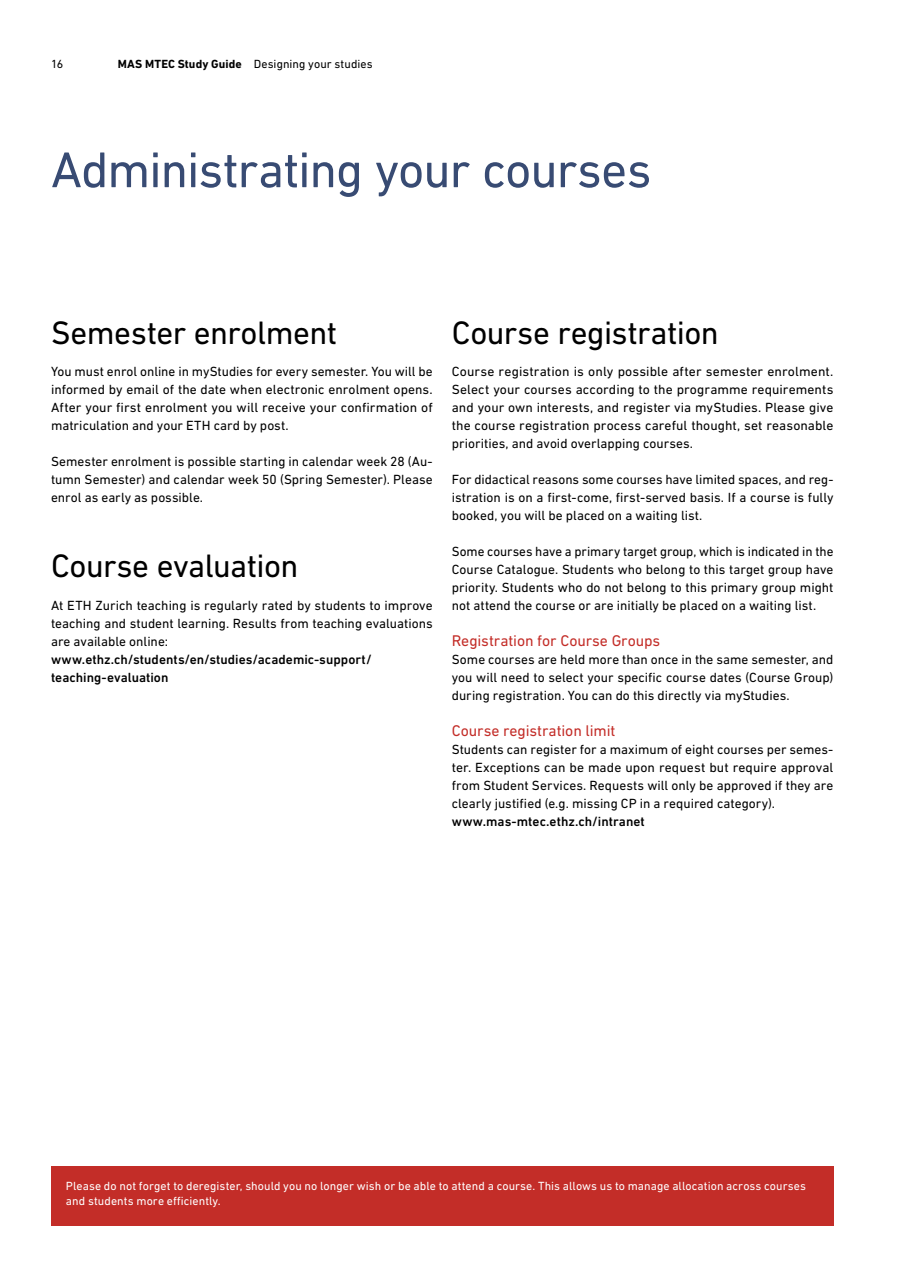
<style>
.page{position:relative;width:910px;height:1285px;background:#fff}
.page>*{position:absolute;margin:0;border:0;box-sizing:border-box;transform-origin:0 0}
.t1{font:51px "DIN Next W1 G";letter-spacing:-.025em;color:#384b73}
.t2{font:33px "DIN Next W1 G";letter-spacing:-.015em;color:#000}
.t3{font:15.75px "DIN Next W1 G";letter-spacing:-.005em;color:#c32d28}
.t4{font:13.5px/18px "DIN Next W1 G";color:#000;text-align:justify}
.t5{font:500 13.5px/18px "DIN Next W1 G";letter-spacing:.005em;color:#000}
.t6{font:12px/15px "DIN Next W1 G";letter-spacing:.005em;color:#fff}
.t7{font:12px "DIN Next W1 G";letter-spacing:.005em;color:#000}
.s1{font-weight:700}
</style>
<div class="page">
<div style="left:51px;top:1165px;width:782px;height:60px;background:#c32d28"></div>
<p class="t7" style="left:51px;top:57px;width:14px">16</p>
<p class="t7" style="left:118px;top:57px;width:256px"><span class="s1">MAS MTEC Study Guide</span> Designing your studies</p>
<h1 class="t1" style="left:51px;top:140px;width:602px">Administrating your courses</h1>
<h2 class="t2" style="left:51px;top:313px;width:288px">Semester enrolment</h2>
<p class="t4" style="left:51px;top:361px;width:383px">You must enrol online in myStudies for every semester. You will be informed by email of the date when electronic enrolment opens.<br>After your first enrolment you will receive your confirmation of matriculation and your ETH card by post.</p>
<p class="t4" style="left:51px;top:451px;width:383px">Semester enrolment is possible starting in calendar week 28 (Au&shy;tumn Semester) and calendar week 50 (Spring Semester). Please enrol as early as possible.</p>
<h2 class="t2" style="left:51px;top:547px;width:249px">Course evaluation</h2>
<p class="t4" style="left:51px;top:595px;width:383px">At ETH Zurich teaching is regularly rated by students to improve teaching and student learning. Results from teaching evaluations are available online:</p>
<p class="t5" style="left:51px;top:650px;width:322px">www.ethz.ch/students/en/studies/academic-support/ teaching-evaluation</p>
<h2 class="t2" style="left:452px;top:313px;width:269px">Course registration</h2>
<p class="t4" style="left:452px;top:361px;width:383px">Course registration is only possible after semester enrolment.<br>Select your courses according to the programme requirements and your own interests, and register via myStudies. Please give the course registration process careful thought, set reasonable priorities, and avoid overlapping courses.</p>
<p class="t4" style="left:452px;top:469px;width:383px">For didactical reasons some courses have limited spaces, and reg&shy;istration is on a first-come, first-served basis. If a course is fully booked, you will be placed on a waiting list.</p>
<p class="t4" style="left:452px;top:541px;width:383px">Some courses have a primary target group, which is indicated in the Course Catalogue. Students who belong to this target group have priority. Students who do not belong to this primary group might not attend the course or are initially be placed on a waiting list.</p>
<p class="t3" style="left:452px;top:631px;width:210px">Registration for Course Groups</p>
<p class="t4" style="left:452px;top:649px;width:383px">Some courses are held more than once in the same semester, and you will need to select your specific course dates (Course Group) during registration. You can do this directly via myStudies.</p>
<p class="t3" style="left:452px;top:721px;width:165px">Course registration limit</p>
<p class="t4" style="left:452px;top:739px;width:383px">Students can register for a maximum of eight courses per semes&shy;ter. Exceptions can be made upon request but require approval from Student Services. Requests will only be approved if they are clearly justified (e.g. missing CP in a required category).</p>
<p class="t5" style="left:452px;top:812px;width:195px">www.mas-mtec.ethz.ch/intranet</p>
<p class="t6" style="left:66px;top:1178px;width:742px">Please do not forget to deregister, should you no longer wish or be able to attend a course. This allows us to manage allocation across courses and students more efficiently.</p>
</div>
